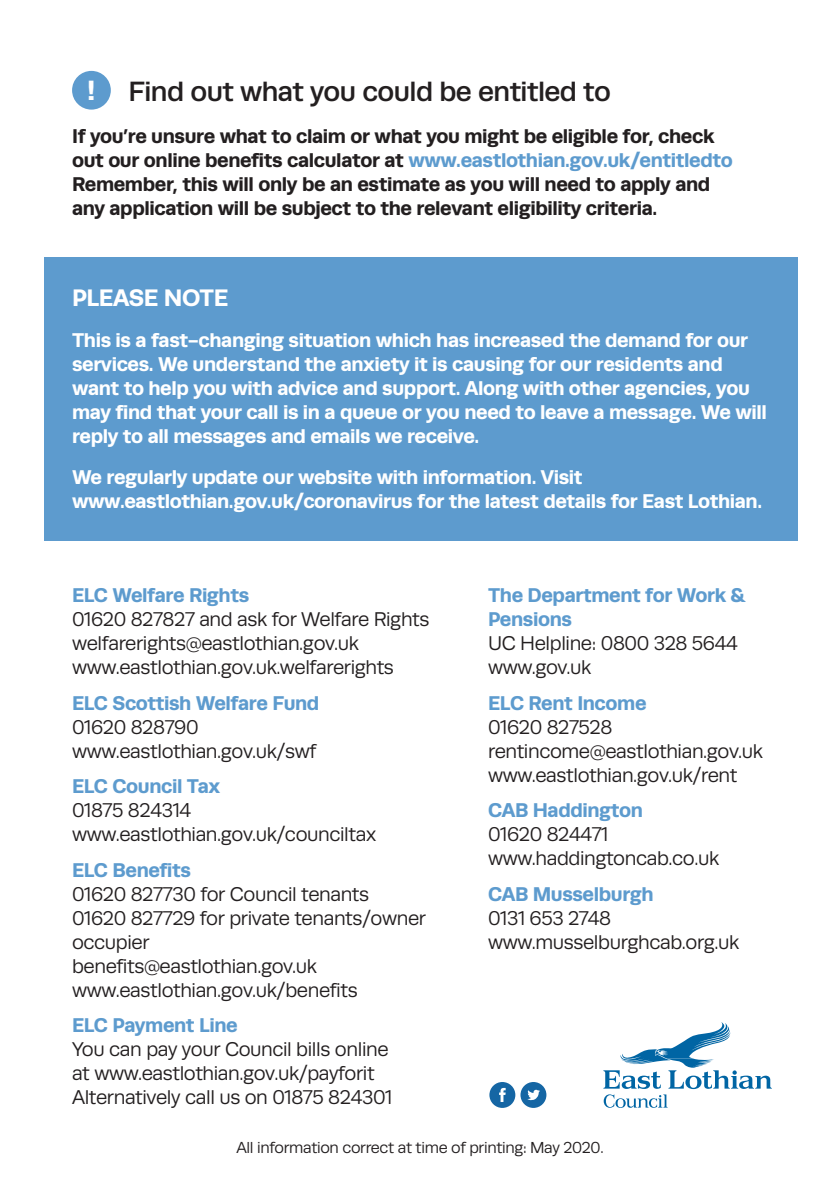
<style>
.page{position:relative;width:840px;height:1191px;background:#fff}
.page>*{position:absolute;margin:0;border:0;box-sizing:border-box;transform-origin:0 0}
.t1{font:500 28px "Runda";letter-spacing:-.02em;color:#231f20}
.t2{font:700 28px "Runda";color:#fff}
.t3{font:700 24px "Runda";letter-spacing:-.02em;color:#fff}
.t4{font:20px/24px "Runda";letter-spacing:-.02em;color:#231f20}
.t5{font:700 20px/24px "Runda";letter-spacing:-.02em;color:#fff}
.t6{font:700 20px/24px "Runda";letter-spacing:-.02em;color:#231f20}
.t7{font:700 20px/24px "Runda";letter-spacing:-.02em;color:#5d9bce}
.t8{font:16px "Runda";letter-spacing:-.02em;color:#231f20}
.s1{color:#5d9bce}
</style>
<div class="page">
<div style="left:44px;top:258px;width:753px;height:283px;background:#5d9bce"></div>
<svg style="left:489px;top:1082px;width:57px;height:26px"></svg>
<svg style="left:603px;top:1022px;width:168px;height:86px"></svg>
<div style="left:72px;top:71px;width:39px;height:39px;background:#5d9bce;border-radius:50%"></div>
<h1 class="t2" style="left:87px;top:74px;width:10px">!</h1>
<h1 class="t1" style="left:129px;top:75px;width:483px">Find out what you could be entitled to</h1>
<p class="t6" style="left:72px;top:123px;width:662px">If you’re unsure what to claim or what you might be eligible for, check out our online benefits calculator at <span class="s1">www.eastlothian.gov.uk/entitledto </span>Remember, this will only be an estimate as you will need to apply and any application will be subject to the relevant eligibility criteria.</p>
<p class="t3" style="left:72px;top:283px;width:158px">PLEASE NOTE</p>
<p class="t5" style="left:72px;top:328px;width:696px">This is a fast-changing situation which has increased the demand for our services. We understand the anxiety it is causing for our residents and want to help you with advice and support. Along with other agencies, you may find that your call is in a queue or you need to leave a message. We will reply to all messages and emails we receive.</p>
<p class="t5" style="left:72px;top:465px;width:691px">We regularly update our website with information. Visit www.eastlothian.gov.uk/coronavirus for the latest details for East Lothian.</p>
<p class="t7" style="left:72px;top:583px;width:178px">ELC Welfare Rights</p>
<p class="t4" style="left:72px;top:607px;width:358px">01620 827827 and ask for Welfare Rights welfarerights@eastlothian.gov.uk www.eastlothian.gov.uk.welfarerights</p>
<p class="t7" style="left:72px;top:690px;width:249px">ELC Scottish Welfare Fund</p>
<p class="t4" style="left:72px;top:715px;width:246px">01620 828790 www.eastlothian.gov.uk/swf</p>
<p class="t7" style="left:72px;top:774px;width:150px">ELC Council Tax</p>
<p class="t4" style="left:72px;top:798px;width:305px">01875 824314 www.eastlothian.gov.uk/counciltax</p>
<p class="t7" style="left:72px;top:857px;width:120px">ELC Benefits</p>
<p class="t4" style="left:72px;top:882px;width:355px">01620 827730 for Council tenants<br>01620 827729 for private tenants/owner occupier<br>benefits@eastlothian.gov.uk www.eastlothian.gov.uk/benefits</p>
<p class="t7" style="left:72px;top:1012px;width:167px">ELC Payment Line</p>
<p class="t4" style="left:72px;top:1037px;width:321px">You can pay your Council bills online at www.eastlothian.gov.uk/payforit<br>Alternatively call us on 01875 824301</p>
<p class="t7" style="left:488px;top:583px;width:259px">The Department for Work &amp;<br>Pensions</p>
<p class="t4" style="left:488px;top:631px;width:251px">UC Helpline: 0800 328 5644 www.gov.uk</p>
<p class="t7" style="left:488px;top:690px;width:160px">ELC Rent Income</p>
<p class="t4" style="left:488px;top:715px;width:276px">01620 827528 rentincome@eastlothian.gov.uk www.eastlothian.gov.uk/rent</p>
<p class="t7" style="left:488px;top:798px;width:156px">CAB Haddington</p>
<p class="t4" style="left:488px;top:822px;width:232px">01620 824471 www.haddingtoncab.co.uk</p>
<p class="t7" style="left:488px;top:881px;width:167px">CAB Musselburgh</p>
<p class="t4" style="left:488px;top:906px;width:252px">0131 653 2748 www.musselburghcab.org.uk</p>
<p class="t8" style="left:236px;top:1139px;width:368px">All information correct at time of printing: May 2020.</p>
</div>
